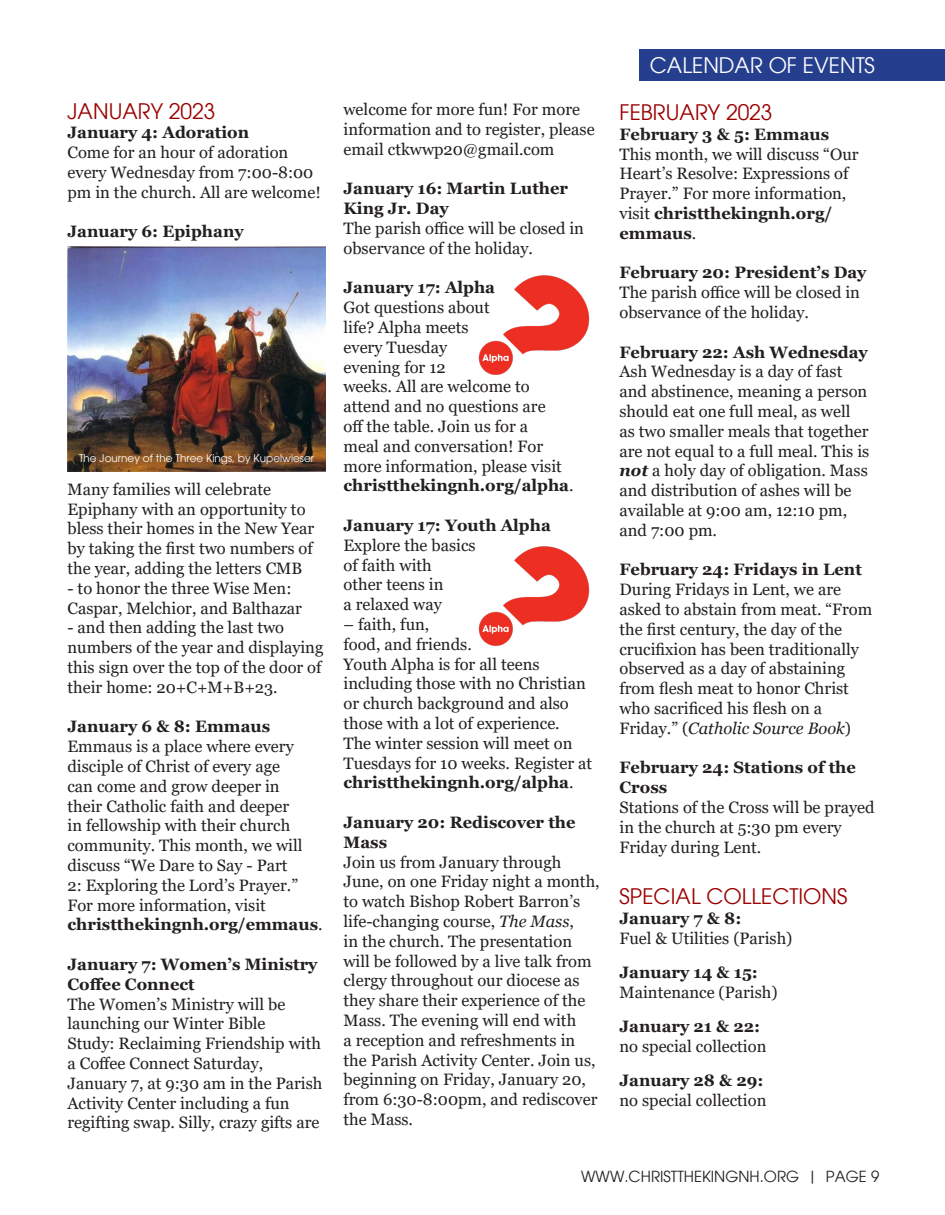
<style>
.page{position:relative;width:945px;height:1215px;background:#fff}
.page>*{position:absolute;margin:0;border:0;box-sizing:border-box;transform-origin:0 0}
.Basic_Body{font:21px "Avant Garde";color:#9b0000}
.t1{font:21px "Avant Garde";color:#fff}
.Basic_Body-2{font:16.5px/19.8px "Georgia";color:#231f20}
.Basic_Body-3{font:700 16.5px/19.8px "Georgia";color:#231f20}
.t2{font:15px "Avant Garde";color:#231f20}
.t3{font:10.5px "Avant Garde";color:#fff}
.s1{font-weight:700}
.s2{font-style:italic}
.s3{font-weight:700;font-style:italic}
</style>
<div class="page">
<div style="left:640px;top:50px;width:305px;height:31px;background:#253f8e"></div>
<img style="left:68px;top:247px;width:258px;height:224px">
<img style="left:478px;top:546px;width:112px;height:100px">
<img style="left:478px;top:275px;width:112px;height:100px">
<p class="Basic_Body" style="left:68px;top:98px;width:150px">JANUARY 2023</p>
<p class="Basic_Body-3" style="left:68px;top:123px;width:183px">January 4: Adoration</p>
<p class="Basic_Body-2" style="left:68px;top:143px;width:255px">Come for an hour of adoration every Wednesday from 7:00-8:00 pm in the church. All are welcome!</p>
<p class="Basic_Body-3" style="left:68px;top:222px;width:178px">January 6: Epiphany</p>
<p class="t3" style="left:79px;top:452px;width:236px">The Journey of the Three Kings, by Kupelwieser</p>
<p class="Basic_Body-2" style="left:68px;top:479px;width:248px">Many families will celebrate<br>Epiphany with an opportunity to bless their homes in the New Year by taking the first two numbers of the year, adding the letters CMB</p>
<p class="Basic_Body-2" style="left:68px;top:578px;width:236px">- to honor the three Wise Men:<br>Caspar, Melchior, and Balthazar</p>
<p class="Basic_Body-2" style="left:68px;top:618px;width:257px">- and then adding the last two numbers of the year and displaying this sign over the top of the door of their home: 20+C+M+B+23.</p>
<p class="Basic_Body-3" style="left:68px;top:717px;width:204px">January 6 &amp; 8: Emmaus</p>
<p class="Basic_Body-2" style="left:68px;top:737px;width:257px">Emmaus is a place where every disciple of Christ of every age<br>can come and grow deeper in<br>their Catholic faith and deeper<br>in fellowship with their church community. This month, we will discuss “We Dare to Say - Part<br>2: Exploring the Lord’s Prayer.”<br>For more information, visit <span class="s1">christthekingnh.org/emmaus</span>.</p>
<p class="Basic_Body-2" style="left:68px;top:955px;width:257px"><span class="s1">January 7: Women’s Ministry<br>Coffee Connect<br></span>The Women’s Ministry will be launching our Winter Bible<br>Study: Reclaiming Friendship with a Coffee Connect Saturday,<br>January 7, at 9:30 am in the Parish<br>Activity Center including a fun regifting swap. Silly, crazy gifts are</p>
<p class="Basic_Body-2" style="left:344px;top:100px;width:253px">welcome for more fun! For more information and to register, please email ctkwwp20@gmail.com</p>
<p class="Basic_Body-3" style="left:344px;top:179px;width:226px">January 16: Martin Luther<br>King Jr. Day</p>
<p class="Basic_Body-2" style="left:344px;top:219px;width:242px">The parish office will be closed in observance of the holiday.</p>
<p class="Basic_Body-3" style="left:344px;top:278px;width:153px">January 17: Alpha</p>
<p class="Basic_Body-2" style="left:344px;top:298px;width:148px">Got questions about</p>
<p class="Basic_Body-2" style="left:344px;top:318px;width:127px">life? Alpha meets</p>
<p class="Basic_Body-2" style="left:344px;top:338px;width:105px">every Tuesday</p>
<p class="Basic_Body-2" style="left:344px;top:357px;width:104px">evening for 12</p>
<p class="Basic_Body-2" style="left:344px;top:377px;width:232px">weeks. All are welcome to attend and no questions are<br>off the table. Join us for a<br>meal and conversation! For more information, please visit <span class="s1">christthekingnh.org/alpha</span>.</p>
<p class="Basic_Body-3" style="left:344px;top:515px;width:209px">January 17: Youth Alpha</p>
<p class="Basic_Body-2" style="left:344px;top:536px;width:134px">Explore the basics</p>
<p class="Basic_Body-2" style="left:344px;top:555px;width:90px">of faith with</p>
<p class="Basic_Body-2" style="left:344px;top:575px;width:101px">other teens in</p>
<p class="Basic_Body-2" style="left:344px;top:595px;width:100px">a relaxed way</p>
<p class="Basic_Body-2" style="left:344px;top:615px;width:87px">– faith, fun,</p>
<p class="Basic_Body-2" style="left:344px;top:635px;width:130px">food, and friends.</p>
<p class="Basic_Body-2" style="left:344px;top:654px;width:250px">Youth Alpha is for all teens including those with no Christian or church background and also those with a lot of experience.<br>The winter session will meet on<br>Tuesdays for 10 weeks. Register at <span class="s1">christthekingnh.org/alpha</span>.</p>
<p class="Basic_Body-3" style="left:344px;top:812px;width:234px">January 20: Rediscover the<br>Mass</p>
<p class="Basic_Body-2" style="left:344px;top:852px;width:258px">Join us from January through<br>June, on one Friday night a month, to watch Bishop Robert Barron’s life-changing course, <span class="s2">The Mass</span>,<br>in the church. The presentation will be followed by a live talk from clergy throughout our diocese as they share their experience of the<br>Mass. The evening will end with<br>a reception and refreshments in the Parish Activity Center. Join us, beginning on Friday, January 20, from 6:30-8:00pm, and rediscover the Mass.</p>
<p class="t1" style="left:650px;top:53px;width:227px">CALENDAR OF EVENTS</p>
<p class="Basic_Body" style="left:620px;top:100px;width:155px">FEBRUARY 2023</p>
<p class="Basic_Body-3" style="left:620px;top:124px;width:211px">February 3 &amp; 5: Emmaus</p>
<p class="Basic_Body-2" style="left:620px;top:144px;width:241px">This month, we will discuss “Our<br>Heart’s Resolve: Expressions of<br>Prayer.” For more information, visit <span class="s1">christthekingnh.org/ emmaus</span>.</p>
<p class="Basic_Body-3" style="left:620px;top:263px;width:249px">February 20: President’s Day</p>
<p class="Basic_Body-2" style="left:620px;top:283px;width:242px">The parish office will be closed in observance of the holiday.</p>
<p class="Basic_Body-3" style="left:620px;top:342px;width:250px">February 22: Ash Wednesday</p>
<p class="Basic_Body-2" style="left:620px;top:362px;width:251px">Ash Wednesday is a day of fast and abstinence, meaning a person should eat one full meal, as well as two smaller meals that together are not equal to a full meal. This is <span class="s3">not</span> a holy day of obligation. Mass and distribution of ashes will be available at 9:00 am, 12:10 pm, and 7:00 pm.</p>
<p class="Basic_Body-3" style="left:620px;top:560px;width:244px">February 24: Fridays in Lent</p>
<p class="Basic_Body-2" style="left:620px;top:580px;width:254px">During Fridays in Lent, we are asked to abstain from meat. “From the first century, the day of the crucifixion has been traditionally observed as a day of abstaining from flesh meat to honor Christ who sacrificed his flesh on a<br>Friday.” (<span class="s2">Catholic Source Book</span>)</p>
<p class="Basic_Body-3" style="left:620px;top:758px;width:238px">February 24: Stations of the<br>Cross</p>
<p class="Basic_Body-2" style="left:620px;top:798px;width:257px">Stations of the Cross will be prayed in the church at 5:30 pm every<br>Friday during Lent.</p>
<p class="Basic_Body" style="left:620px;top:884px;width:230px">SPECIAL COLLECTIONS</p>
<p class="Basic_Body-3" style="left:620px;top:908px;width:124px">January 7 &amp; 8:</p>
<p class="Basic_Body-2" style="left:620px;top:928px;width:174px">Fuel &amp; Utilities (Parish)</p>
<p class="Basic_Body-3" style="left:620px;top:962px;width:140px">January 14 &amp; 15:</p>
<p class="Basic_Body-2" style="left:620px;top:982px;width:160px">Maintenance (Parish)</p>
<p class="Basic_Body-3" style="left:620px;top:1016px;width:142px">January 21 &amp; 22:</p>
<p class="Basic_Body-2" style="left:620px;top:1036px;width:148px">no special collection</p>
<p class="Basic_Body-3" style="left:620px;top:1070px;width:146px">January 28 &amp; 29:</p>
<p class="Basic_Body-2" style="left:620px;top:1090px;width:148px">no special collection</p>
<p class="t2" style="left:581px;top:1168px;width:300px">WWW.CHRISTTHEKINGNH.ORG | PAGE 9</p>
</div>
